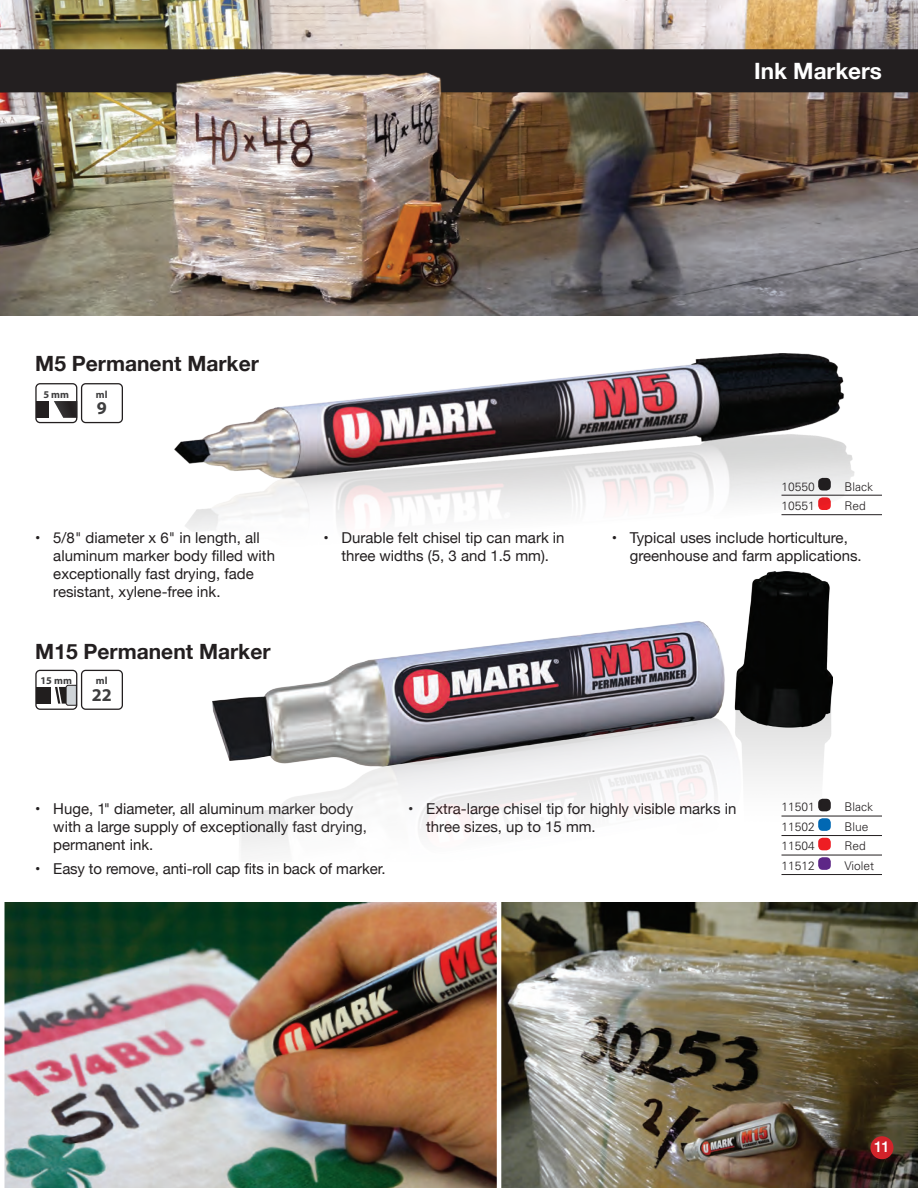
<style>
.page{position:relative;width:918px;height:1188px;background:#fff}
.page>*{position:absolute;margin:0;border:0;box-sizing:border-box;transform-origin:0 0}
.t1{font:700 22.5px "Helvetica Neue";color:#fff}
.product_title{font:700 21px "Helvetica Neue";color:#231f20}
.t2{font:700 18px "Myriad Pro";color:#3e3e3f}
.product_bullet_point{font:15px/18px "Helvetica Neue";color:#231f20}
.page_numbers_in_dots{font:500 15px "Helvetica Neue";color:#fff}
.color_charts{font:300 12px "Univers";color:#231f20}
.t3{font:700 10.35px "Myriad Pro";color:#3e3e3f}
</style>
<div class="page">
<img style="left:501px;top:903px;width:417px;height:285px">
<img style="left:4px;top:903px;width:493px;height:285px">
<img style="left:0;top:0;width:918px;height:315px">
<hr style="left:782px;top:816px;width:100px;height:1px;background:#231f20">
<hr style="left:782px;top:835px;width:100px;height:1px;background:#231f20">
<hr style="left:782px;top:855px;width:100px;height:1px;background:#231f20">
<hr style="left:782px;top:874px;width:100px;height:1px;background:#231f20">
<div style="left:818px;top:857px;width:13px;height:13px;background:#5d2787;border-radius:4px"></div>
<hr style="left:782px;top:495px;width:100px;height:1px;background:#231f20">
<hr style="left:782px;top:514px;width:100px;height:1px;background:#231f20">
<img style="left:174px;top:354px;width:686px;height:178px">
<img style="left:213px;top:572px;width:619px;height:289px">
<div style="left:35px;top:383px;width:42px;height:40px;border:1px solid #231f20;border-radius:4px"></div>
<div style="left:81px;top:383px;width:42px;height:40px;border:1px solid #231f20;border-radius:4px"></div>
<div style="left:36px;top:401px;width:13px;height:17px;background:#231f20"></div>
<svg style="left:54px;top:401px;width:23px;height:17px"></svg>
<div style="left:35px;top:670px;width:42px;height:40px;border:1px solid #231f20;border-radius:4px"></div>
<div style="left:81px;top:670px;width:42px;height:40px;border:1px solid #231f20;border-radius:4px"></div>
<div style="left:36px;top:687px;width:15px;height:17px;background:#211e1e"></div>
<svg style="left:55px;top:684px;width:22px;height:22px"></svg>
<svg style="left:0;top:50px;width:918px;height:42px;background:#36302e"></svg>
<div style="left:871px;top:1136px;width:22px;height:23px;background:#d1232a;border-radius:50%"></div>
<p class="product_title" style="left:35px;top:347px;width:225px">M5 Permanent Marker</p>
<p class="t3" style="left:43px;top:387px;width:27px">5 mm</p>
<p class="t3" style="left:96px;top:387px;width:13px">ml</p>
<p class="t2" style="left:97px;top:397px;width:12px">9</p>
<p class="t1" style="left:754px;top:53px;width:129px">Ink Markers</p>
<p class="color_charts" style="left:782px;top:479px;width:35px">10550</p>
<p class="color_charts" style="left:844px;top:479px;width:30px">Black</p>
<p class="color_charts" style="left:782px;top:499px;width:35px">10551</p>
<p class="color_charts" style="left:844px;top:499px;width:23px">Red</p>
<p class="product_bullet_point" style="left:53px;top:529px;width:223px;text-indent:-18px">• 5/8" diameter x 6" in length, all aluminum marker body filled with exceptionally fast drying, fade resistant, xylene-free ink.</p>
<p class="product_bullet_point" style="left:324px;top:529px;width:243px;text-align:center">• Durable felt chisel tip can mark in three widths (5, 3 and 1.5 mm).</p>
<p class="product_bullet_point" style="left:630px;top:529px;width:234px;text-indent:-18px">• Typical uses include horticulture, greenhouse and farm applications.</p>
<p class="product_title" style="left:35px;top:635px;width:237px">M15 Permanent Marker</p>
<p class="t3" style="left:41px;top:674px;width:33px">15 mm</p>
<p class="t3" style="left:96px;top:674px;width:13px">ml</p>
<p class="t2" style="left:92px;top:683px;width:22px">22</p>
<p class="product_bullet_point" style="left:53px;top:801px;width:315px;text-indent:-18px">• Huge, 1" diameter, all aluminum marker body with a large supply of exceptionally fast drying, permanent ink.</p>
<p class="product_bullet_point" style="left:35px;top:861px;width:352px">• Easy to remove, anti-roll cap fits in back of marker.</p>
<p class="product_bullet_point" style="left:426px;top:801px;width:312px;text-indent:-18px">• Extra-large chisel tip for highly visible marks in three sizes, up to 15 mm.</p>
<p class="color_charts" style="left:782px;top:800px;width:35px">11501</p>
<p class="color_charts" style="left:844px;top:800px;width:30px">Black</p>
<p class="color_charts" style="left:782px;top:819px;width:35px">11502</p>
<p class="color_charts" style="left:844px;top:819px;width:26px">Blue</p>
<p class="color_charts" style="left:782px;top:839px;width:35px">11504</p>
<p class="color_charts" style="left:844px;top:839px;width:23px">Red</p>
<p class="color_charts" style="left:782px;top:858px;width:35px">11512</p>
<p class="color_charts" style="left:844px;top:858px;width:31px">Violet</p>
<p class="page_numbers_in_dots" style="left:874px;top:1135px;width:17px">11</p>
</div>
